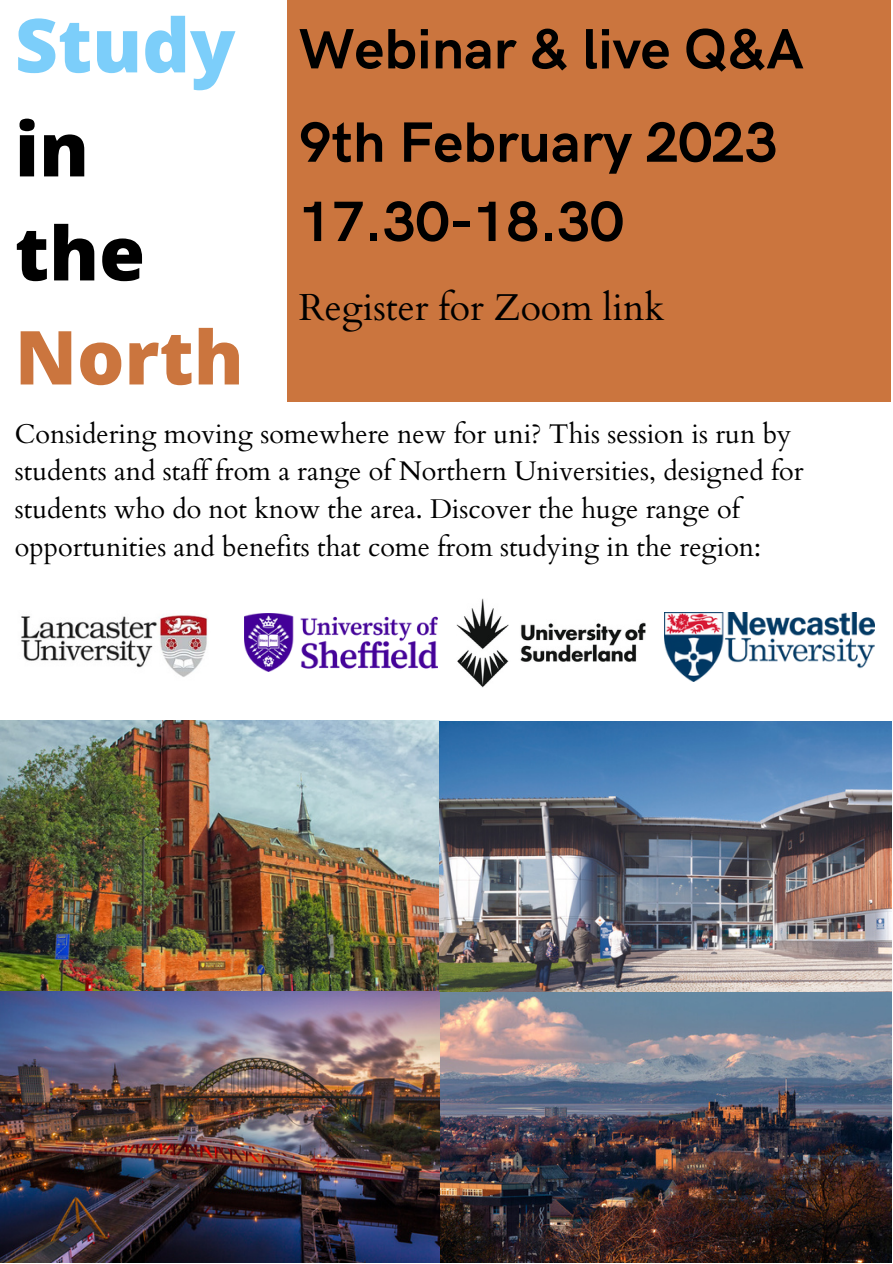
<style>
.page{position:relative;width:893px;height:1264px;background:#fff}
.page>*{position:absolute;margin:0;border:0;box-sizing:border-box;transform-origin:0 0}
.t1{font:800 74.55px "Open Sans";color:#7ccefa}
.t2{font:800 74.55px/103.9px "Open Sans";color:#000}
.t3{font:800 74.55px "Open Sans";color:#cb753e}
.t4{font:700 57px/93.3px "HK Grotesk";color:#000}
.t5{font:37.5px "Cardo";color:#000}
.t6{font:27px/37.7px "Cardo";color:#000}
</style>
<div class="page">
<img style="left:0;top:720px;width:440px;height:542px">
<div style="left:287px;top:0;width:604px;height:401px;background:#cb753e"></div>
<img style="left:21px;top:615px;width:251px;height:62px">
<img style="left:664px;top:612px;width:210px;height:69px">
<img style="left:439px;top:991px;width:452px;height:271px">
<img style="left:457px;top:598px;width:188px;height:89px">
<img style="left:439px;top:721px;width:452px;height:270px">
<img style="left:244px;top:613px;width:193px;height:58px">
<h1 class="t1" style="left:15px;top:-7px;width:222px">Study</h1>
<h1 class="t2" style="left:15px;top:95px;width:132px">in the</h1>
<h2 class="t4" style="left:299px;top:5px;width:506px">Webinar &amp; live Q&amp;A<br>9th February 2023</h2>
<h2 class="t4" style="left:299px;top:177px;width:326px">17.30-18.30</h2>
<h3 class="t5" style="left:299px;top:283px;width:367px">Register for Zoom link</h3>
<h1 class="t3" style="left:15px;top:305px;width:230px">North</h1>
<p class="t6" style="left:15px;top:415px;width:790px">Considering moving somewhere new for uni? This session is run by students and staff from a range of Northern Universities, designed for students who do not know the area. Discover the huge range of opportunities and benefits that come from studying in the region:</p>
</div>
